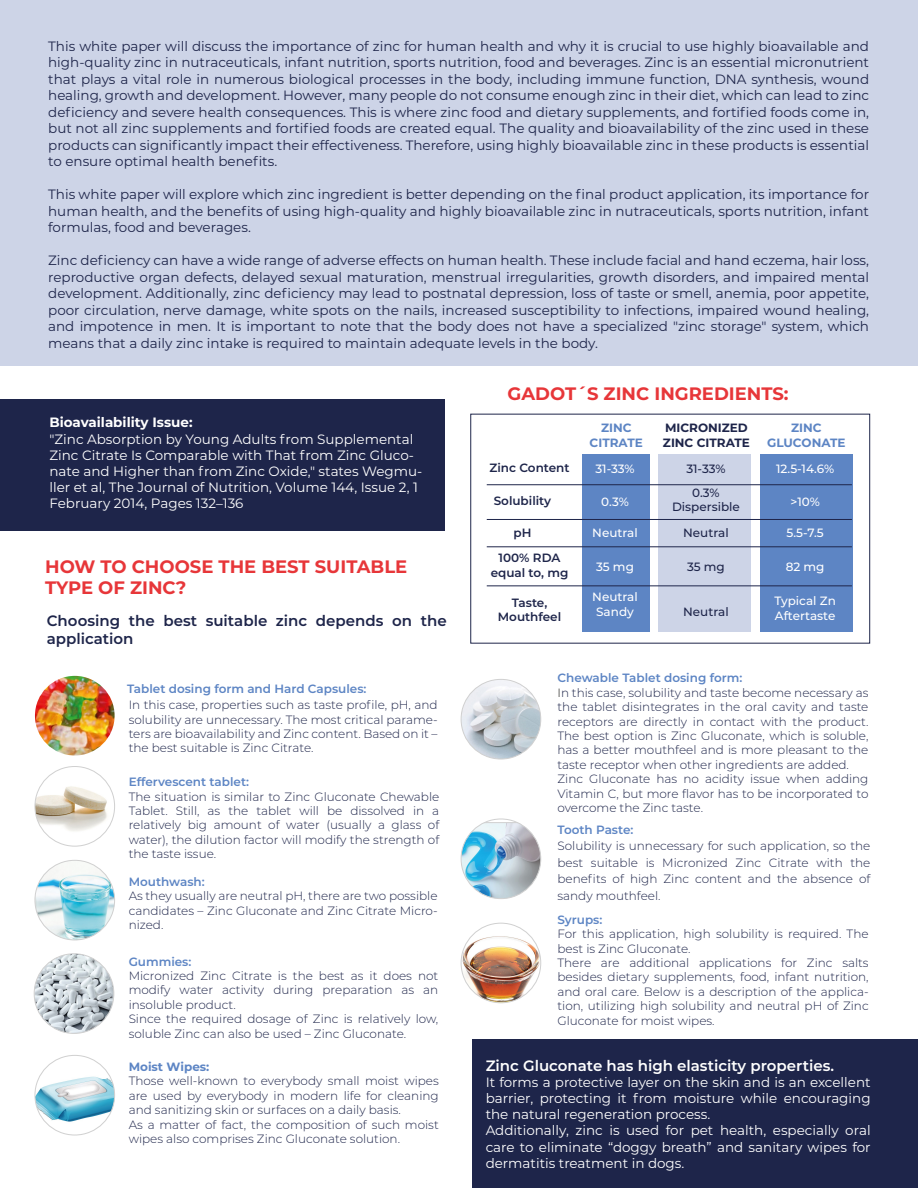
<style>
.page{position:relative;width:918px;height:1188px;background:#fff}
.page>*{position:absolute;margin:0;border:0;box-sizing:border-box;transform-origin:0 0}
.t1{font:700 18px/21.6px "Montserrat";color:#e73639}
.t2{font:600 15px/18px "Montserrat";color:#1e254a}
.t3{font:600 15px "Montserrat";color:#fff}
.t4{font:13.5px/16.5px "Montserrat";color:#1e254a;text-align:justify}
.t5{font:13.5px/16.2px "Montserrat";color:#fff}
.t6{font:700 13.5px "Montserrat";color:#fff}
.t7{font:300 12px/14.4px "Montserrat";color:#1e254a;text-align:justify}
.t8{font:600 12px "Montserrat";color:#5d85c4}
.t9{font:500 12px/14.4px "Montserrat";color:#fff;text-align:center}
.t10{font:600 12px/25.5px "Montserrat";color:#1e254a}
.t11{font:500 12px/14.4px "Montserrat";color:#1e254a;text-align:center}
.t12{font:700 12px/14.4px "Montserrat";color:#5d85c4;text-align:center}
.t13{font:700 12px/14.4px "Montserrat";color:#1e254a}
.s1{font-weight:600;color:#5d85c4}
.s2{color:#1d1d1b}
</style>
<div class="page">
<div style="left:472px;top:1040px;width:446px;height:148px;background:#1e254a"></div>
<div style="left:0;top:0;width:918px;height:366px;background:#cdd4e7"></div>
<div style="left:470px;top:414px;width:400px;height:230px;border:1px solid #1e254a"></div>
<div style="left:658px;top:455px;width:92px;height:177px;background:#cdd4e7"></div>
<div style="left:761px;top:455px;width:92px;height:177px;background:#5d85c4"></div>
<div style="left:582px;top:455px;width:67px;height:177px;background:#5d85c4"></div>
<hr style="left:487px;top:484px;width:365px;height:1px;background:#1e254a">
<hr style="left:487px;top:519px;width:365px;height:1px;background:#1e254a">
<hr style="left:487px;top:546px;width:365px;height:1px;background:#1e254a">
<hr style="left:487px;top:585px;width:365px;height:1px;background:#1e254a">
<div style="left:0;top:399px;width:445px;height:132px;background:#1e254a"></div>
<img style="left:35px;top:676px;width:80px;height:80px;border-radius:40px">
<svg style="left:35px;top:860px;width:80px;height:80px"></svg>
<div style="left:35px;top:860px;width:80px;height:80px;border:1px solid #d0d0d0;border-radius:50%"></div>
<img style="left:35px;top:767px;width:80px;height:79px">
<div style="left:35px;top:766px;width:80px;height:80px;border:1px solid #d0d0d0;border-radius:50%"></div>
<img style="left:35px;top:1073px;width:80px;height:51px">
<div style="left:35px;top:1055px;width:80px;height:80px;border:1px solid #d0d0d0;border-radius:50%"></div>
<svg style="left:461px;top:679px;width:80px;height:80px"></svg>
<div style="left:461px;top:679px;width:80px;height:80px;border:1px solid #d0d0d0;border-radius:50%"></div>
<svg style="left:461px;top:822px;width:80px;height:77px"></svg>
<div style="left:461px;top:819px;width:80px;height:80px;border:1px solid #d0d0d0;border-radius:50%"></div>
<img style="left:461px;top:923px;width:80px;height:80px">
<div style="left:461px;top:923px;width:80px;height:80px;border:1px solid #d0d0d0;border-radius:50%"></div>
<svg style="left:34px;top:954px;width:80px;height:79px"></svg>
<div style="left:34px;top:954px;width:80px;height:80px;border:1px solid #d0d0d0;border-radius:50%"></div>
<p class="t4" style="left:48px;top:37px;width:822px">This white paper will discuss the importance of zinc for human health and why it is crucial to use highly bioavailable and high-quality zinc in nutraceuticals, infant nutrition, sports nutrition, food and beverages. Zinc is an essential micronutrient that plays a vital role in numerous biological processes in the body, including immune function, DNA synthesis, wound healing, growth and development. However, many people do not consume enough zinc in their diet, which can lead to zinc deficiency and severe health consequences. This is where zinc food and dietary supplements, and fortified foods come in, but not all zinc supplements and fortified foods are created equal. The quality and bioavailability of the zinc used in these products can significantly impact their effectiveness. Therefore, using highly bioavailable zinc in these products is essential to ensure optimal health benefits.</p>
<p class="t4" style="left:48px;top:186px;width:822px">This white paper will explore which zinc ingredient is better depending on the final product application, its importance for human health, and the benefits of using high-quality and highly bioavailable zinc in nutraceuticals, sports nutrition, infant formulas, food and beverages.</p>
<p class="t4" style="left:48px;top:252px;width:822px">Zinc deficiency can have a wide range of adverse effects on human health. These include facial and hand eczema, hair loss, reproductive organ defects, delayed sexual maturation, menstrual irregularities, growth disorders, and impaired mental development. Additionally, zinc deficiency may lead to postnatal depression, loss of taste or smell, anemia, poor appetite, poor circulation, nerve damage, white spots on the nails, increased susceptibility to infections, impaired wound healing, and impotence in men. It is important to note that the body does not have a specialized "zinc storage" system, which means that a daily zinc intake is required to maintain adequate levels in the body.</p>
<p class="t6" style="left:49px;top:413px;width:145px">Bioavailability Issue:</p>
<p class="t5" style="left:49px;top:430px;width:374px">"Zinc Absorption by Young Adults from Supplemental Zinc Citrate Is Comparable with That from Zinc Gluco&shy;nate and Higher than from Zinc Oxide," states Wegmu&shy;ller et al, The Journal of Nutrition, Volume 144, Issue 2, 1<br>February 2014, Pages 132–136</p>
<h1 class="t1" style="left:45px;top:555px;width:364px">HOW TO CHOOSE THE BEST SUITABLE<br>TYPE OF ZINC?</h1>
<p class="t2" style="left:47px;top:611px;width:402px">Choosing the best suitable zinc depends on the application</p>
<p class="t8" style="left:127px;top:680px;width:241px">Tablet dosing form and Hard Capsules:</p>
<p class="t7" style="left:129px;top:697px;width:310px">In this case, properties such as taste profile, pH, and solubility are unnecessary. The most critical parame&shy;ters are bioavailability and Zinc content. Based on it – the best suitable is Zinc Citrate.</p>
<p class="t8" style="left:129px;top:773px;width:122px">Effervescent tablet:</p>
<p class="t7" style="left:129px;top:789px;width:312px">The situation is similar to Zinc Gluconate Chewable Tablet. Still, as the tablet will be dissolved in a relatively big amount of water (usually a glass of water), the dilution factor will modify the strength of the taste issue.</p>
<p class="t8" style="left:129px;top:873px;width:77px">Mouthwash:</p>
<p class="t7" style="left:129px;top:889px;width:310px">As they usually are neutral pH, there are two possible candidates – Zinc Gluconate and Zinc Citrate Micro&shy;nized.</p>
<p class="t8" style="left:129px;top:953px;width:64px">Gummies:</p>
<p class="t7" style="left:129px;top:968px;width:311px;text-align:left">Micronized Zinc Citrate is the best as it does not modify water activity during preparation as an insoluble product.<br>Since the required dosage of Zinc is relatively low, soluble Zinc can also be used – Zinc Gluconate.</p>
<p class="t12" style="left:129px;top:1059px;width:82px">Moist Wipes:</p>
<p class="t7" style="left:129px;top:1074px;width:312px;text-align:left">Those well-known to everybody small moist wipes are used by everybody in modern life for cleaning and sanitizing skin or surfaces on a daily basis.<br>As a matter of fact, the composition of such moist wipes also comprises Zinc Gluconate solution.</p>
<h1 class="t1" style="left:508px;top:382px;width:283px">GADOT´S ZINC INGREDIENTS:</h1>
<p class="t12" style="left:590px;top:420px;width:55px">ZINC<br>CITRATE</p>
<p class="t13" style="left:663px;top:420px;width:89px">MICRONIZED<br>ZINC CITRATE</p>
<p class="t12" style="left:767px;top:420px;width:80px">ZINC<br>GLUCONATE</p>
<p class="t10" style="left:489px;top:455px;width:82px">Zinc Content</p>
<p class="t10" style="left:494px;top:488px;width:59px">Solubility</p>
<p class="t10" style="left:499px;top:519px;width:63px;text-indent:15px">pH<br>100% RDA</p>
<p class="t10" style="left:491px;top:559px;width:79px">equal to, mg</p>
<p class="t10" style="left:498px;top:595px;width:65px;line-height:14.4px;text-align:center">Taste,<br>Mouthfeel</p>
<p class="t9" style="left:595px;top:461px;width:41px">31-33%</p>
<p class="t11" style="left:686px;top:461px;width:41px">31-33%</p>
<p class="t9" style="left:776px;top:461px;width:60px">12.5-14.6%</p>
<p class="t9" style="left:601px;top:494px;width:29px">0.3%</p>
<p class="t11" style="left:672px;top:485px;width:69px">0.3%<br>Dispersible</p>
<p class="t9" style="left:790px;top:494px;width:31px">&gt;10%</p>
<p class="t9" style="left:592px;top:526px;width:47px">Neutral</p>
<p class="t11" style="left:683px;top:526px;width:47px">Neutral</p>
<p class="t9" style="left:787px;top:526px;width:39px">5.5-7.5</p>
<p class="t9" style="left:596px;top:560px;width:39px">35 mg</p>
<p class="t11" style="left:687px;top:560px;width:39px">35 mg</p>
<p class="t9" style="left:786px;top:560px;width:40px">82 mg</p>
<p class="t9" style="left:592px;top:589px;width:47px">Neutral<br>Sandy</p>
<p class="t11" style="left:683px;top:604px;width:47px">Neutral</p>
<p class="t9" style="left:774px;top:594px;width:63px;text-align:left">Typical Zn<br>Aftertaste</p>
<p class="t7" style="left:557px;top:671px;width:313px;text-align:left"><span class="s1">Chewable Tablet dosing form:<br></span><span class="s2">I</span>n this case, solubility and taste become necessary as the tablet disintegrates in the oral cavity and taste receptors are directly in contact with the product.<br>The best option is Zinc Gluconate, which is soluble, has a better mouthfeel and is more pleasant to the taste receptor when other ingredients are added.<br>Zinc Gluconate has no acidity issue when adding Vitamin C, but more flavor has to be incorporated to overcome the Zinc taste.</p>
<p class="t8" style="left:557px;top:821px;width:77px">Tooth Paste:</p>
<p class="t7" style="left:557px;top:837px;width:315px;line-height:16.5px">Solubility is unnecessary for such application, so the best suitable is Micronized Zinc Citrate with the benefits of high Zinc content and the absence of sandy mouthfeel.</p>
<p class="t8" style="left:557px;top:911px;width:46px">Syrups:</p>
<p class="t7" style="left:557px;top:926px;width:313px;text-align:left">For this application, high solubility is required. The best is Zinc Gluconate.<br>There are additional applications for Zinc salts besides dietary supplements, food, infant nutrition, and oral care. Below is a description of the applica&shy;tion, utilizing high solubility and neutral pH of Zinc Gluconate for moist wipes.</p>
<p class="t3" style="left:486px;top:1055px;width:350px">Zinc Gluconate has high elasticity properties.</p>
<p class="t5" style="left:486px;top:1073px;width:386px">It forms a protective layer on the skin and is an excellent barrier, protecting it from moisture while encouraging the natural regeneration process.<br>Additionally, zinc is used for pet health, especially oral care to eliminate “doggy breath” and sanitary wipes for dermatitis treatment in dogs.</p>
</div>
